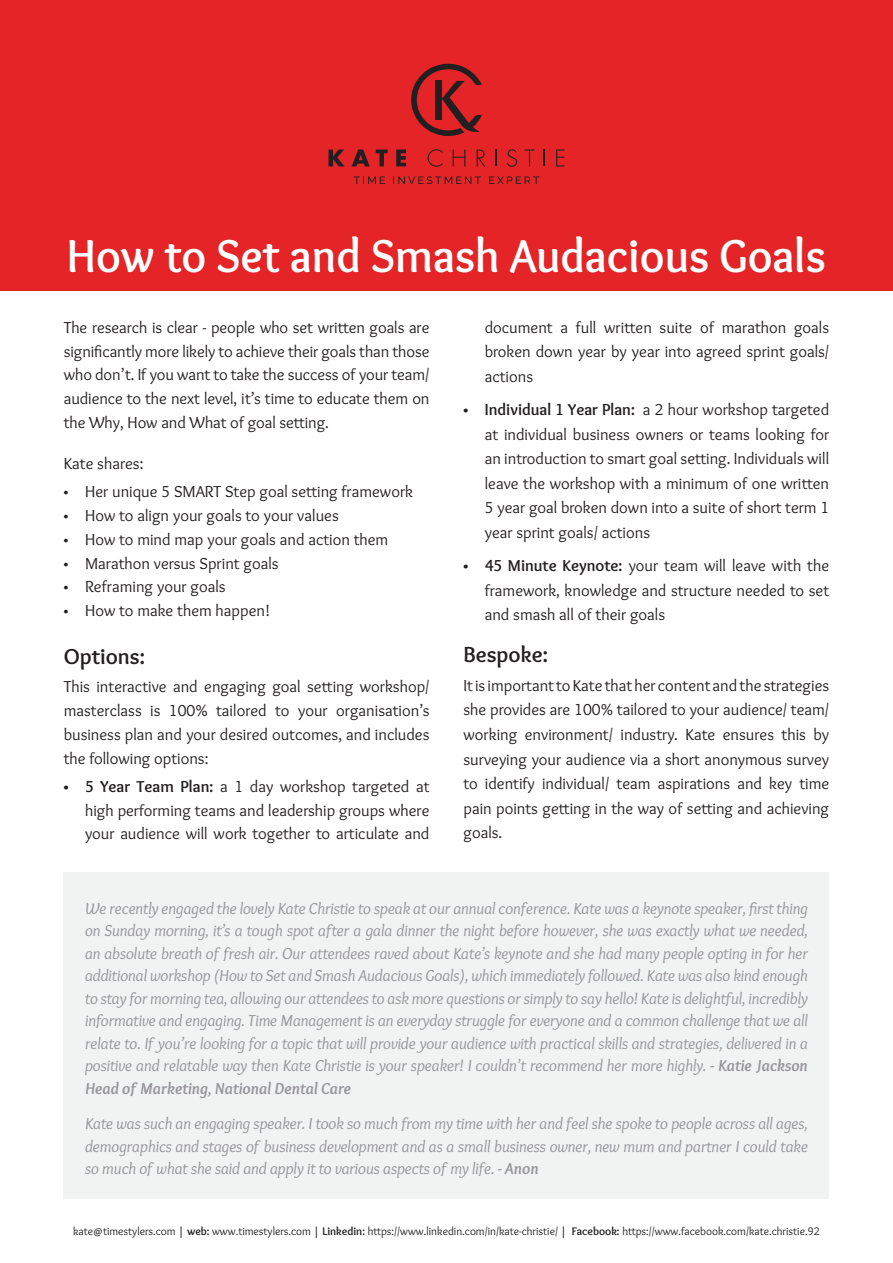
<style>
.page{position:relative;width:893px;height:1263px;background:#fff}
.page>*{position:absolute;margin:0;border:0;box-sizing:border-box;transform-origin:0 0}
.t1{font:700 48px "Overlock";color:#fff;scale:.96 1}
.t2{font:700 22.5px "Overlock";color:#231f20}
.t3{font:16.5px/24.6px "Overlock";color:#231f20;text-align:justify}
.t4{font:italic 16.5px/22.5px "Overlock";color:#98969b;text-align:justify}
.t5{font:11.4px "Overlock";color:#231f20}
.s1{font-weight:700}
</style>
<div class="page">
<div style="left:64px;top:872px;width:765px;height:327px;background:#f1f2f2"></div>
<div style="left:0;top:0;width:893px;height:290px;background:#e42426"></div>
<svg style="left:329px;top:150px;width:16px;height:16px"></svg>
<svg style="left:352px;top:150px;width:18px;height:16px"></svg>
<svg style="left:376px;top:150px;width:12px;height:16px"></svg>
<svg style="left:396px;top:150px;width:10px;height:16px"></svg>
<svg style="left:428px;top:149px;width:14px;height:18px"></svg>
<svg style="left:453px;top:150px;width:12px;height:16px"></svg>
<svg style="left:477px;top:150px;width:8px;height:16px"></svg>
<svg style="left:495px;top:150px;width:1px;height:16px"></svg>
<svg style="left:507px;top:149px;width:10px;height:18px"></svg>
<svg style="left:524px;top:150px;width:11px;height:16px"></svg>
<svg style="left:544px;top:150px;width:1px;height:16px"></svg>
<svg style="left:556px;top:150px;width:8px;height:16px"></svg>
<svg style="left:354px;top:176px;width:31px;height:8px"></svg>
<svg style="left:393px;top:176px;width:88px;height:8px"></svg>
<svg style="left:489px;top:176px;width:50px;height:8px"></svg>
<svg style="left:411px;top:64px;width:71px;height:72px"></svg>
<div style="left:435px;top:81px;width:7px;height:39px;background:#231f20"></div>
<h1 class="t1" style="left:67px;top:228px;width:792px">How to Set and Smash Audacious Goals</h1>
<p class="t3" style="left:64px;top:315px;width:367px;line-height:23.9px">The research is clear - people who set written goals are significantly more likely to achieve their goals than those who don’t. If you want to take the success of your team/ audience to the next level, it’s time to educate them on the Why, How and What of goal setting.</p>
<p class="t3" style="left:64px;top:451px;width:81px">Kate shares:</p>
<p class="t3" style="left:64px;top:479px;width:351px">• Her unique 5 SMART Step goal setting framework</p>
<p class="t3" style="left:64px;top:503px;width:276px">• How to align your goals to your values</p>
<p class="t3" style="left:64px;top:527px;width:326px">• How to mind map your goals and action them</p>
<p class="t3" style="left:64px;top:551px;width:216px">• Marathon versus Sprint goals</p>
<p class="t3" style="left:64px;top:575px;width:163px">• Reframing your goals</p>
<p class="t3" style="left:64px;top:599px;width:208px">• How to make them happen!</p>
<h2 class="t2" style="left:64px;top:643px;width:83px">Options:</h2>
<p class="t3" style="left:64px;top:675px;width:367px;line-height:23.9px">This interactive and engaging goal setting workshop/ masterclass is 100% tailored to your organisation’s business plan and your desired outcomes, and includes the following options:</p>
<p class="t3" style="left:85px;top:774px;width:346px;line-height:23.9px;text-indent:-21px"><span class="s1">• 5 Year Team Plan:</span> a 1 day workshop targeted at high performing teams and leadership groups where your audience will work together to articulate and</p>
<p class="t3" style="left:485px;top:315px;width:346px">document a full written suite of marathon goals broken down year by year into agreed sprint goals/ actions</p>
<p class="t3" style="left:485px;top:397px;width:346px;text-indent:-21px"><span class="s1">• Individual 1 Year Plan:</span> a 2 hour workshop targeted at individual business owners or teams looking for an introduction to smart goal setting. Individuals will leave the workshop with a minimum of one written 5 year goal broken down into a suite of short term 1 year sprint goals/ actions</p>
<p class="t3" style="left:485px;top:553px;width:346px;text-indent:-21px"><span class="s1">• 45 Minute Keynote:</span> your team will leave with the framework, knowledge and structure needed to set and smash all of their goals</p>
<h2 class="t2" style="left:463px;top:641px;width:86px">Bespoke:</h2>
<p class="t3" style="left:463px;top:673px;width:367px">It is important to Kate that her content and the strategies she provides are 100% tailored to your audience/ team/ working environment/ industry. Kate ensures this by surveying your audience via a short anonymous survey to identify individual/ team aspirations and key time pain points getting in the way of setting and achieving goals.</p>
<p class="t4" style="left:85px;top:897px;width:724px">We recently engaged the lovely Kate Christie to speak at our annual conference. Kate was a keynote speaker, first thing on Sunday morning, it’s a tough spot after a gala dinner the night before however, she was exactly what we needed, an absolute breath of fresh air. Our attendees raved about Kate’s keynote and she had many people opting in for her additional workshop (How to Set and Smash Audacious Goals), which immediately followed. Kate was also kind enough to stay for morning tea, allowing our attendees to ask more questions or simply to say hello! Kate is delightful, incredibly informative and engaging. Time Management is an everyday struggle for everyone and a common challenge that we all relate to. If you’re looking for a topic that will provide your audience with practical skills and strategies, delivered in a positive and relatable way then Kate Christie is your speaker! I couldn’t recommend her more highly. <span class="s1">- Katie Jackson Head of Marketing, National Dental Care</span></p>
<p class="t4" style="left:85px;top:1112px;width:724px">Kate was such an engaging speaker. I took so much from my time with her and feel she spoke to people across all ages, demographics and stages of business development and as a small business owner, new mum and partner I could take so much of what she said and apply it to various aspects of my life. <span class="s1">- Anon</span></p>
<p class="t5" style="left:73px;top:1225px;width:748px">kate@timestylers.com <span class="s1">| web:</span> www.timestylers.com <span class="s1">| Linkedin:</span> https://www.linkedin.com/in/kate-christie/ <span class="s1">| Facebook:</span> https://www.facebook.com/kate.christie.92</p>
</div>
